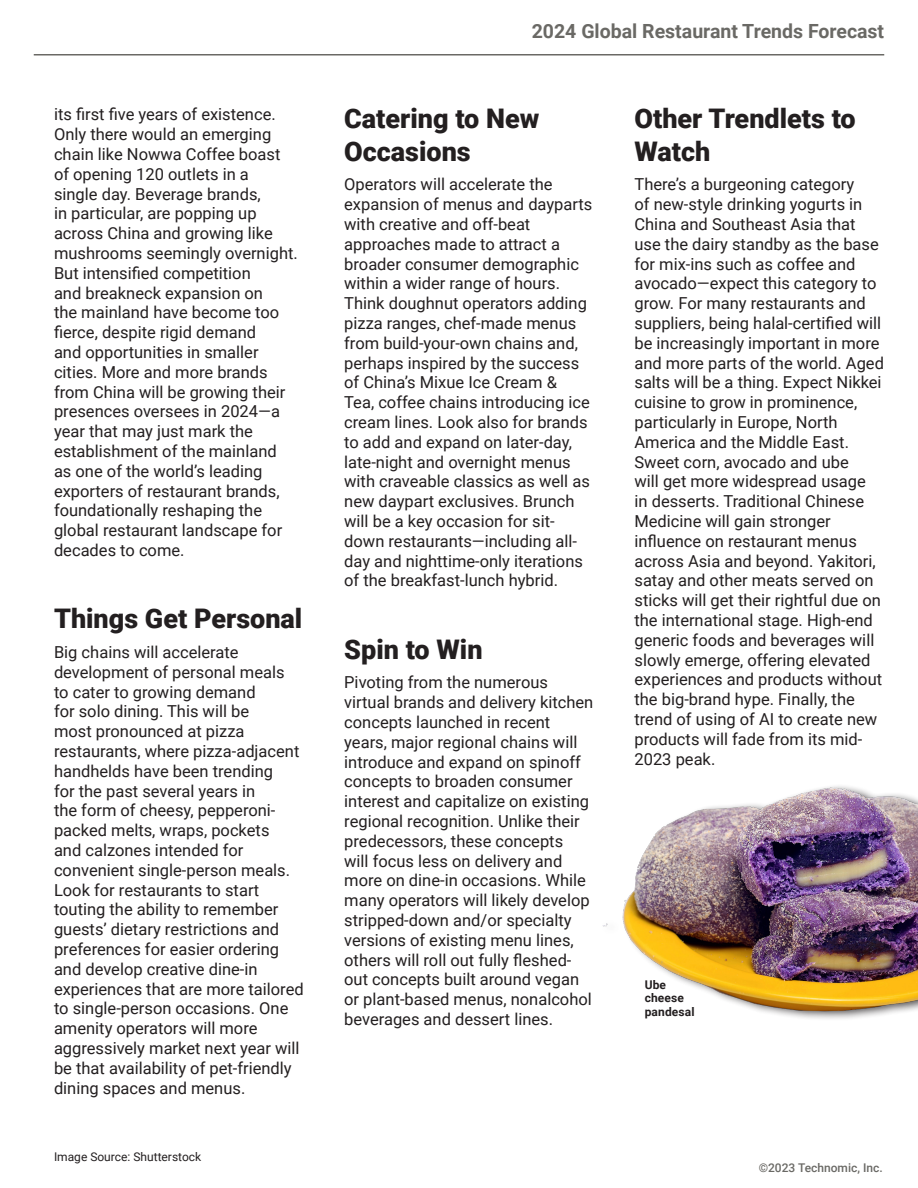
<style>
.page{position:relative;width:918px;height:1188px;background:#fff}
.page>*{position:absolute;margin:0;border:0;box-sizing:border-box;transform-origin:0 0}
.t1{font:900 27px/32.4px "Roboto";color:#231f20}
.t2{font:700 19.5px "Roboto";color:#6a6965}
.t3{font:16.5px/19.8px "Roboto";color:#231f20}
.t4{font:12px "Roboto";color:#231f20}
.t5{font:500 12px "Roboto";color:#6a6965}
.t6{font:700 12px/13.5px "Roboto";letter-spacing:.01em;color:#231f20}
</style>
<div class="page">
<hr style="left:34px;top:54px;width:850px;height:2px;background:#6a6965">
<img style="left:603px;top:786px;width:315px;height:232px">
<p class="t3" style="left:54px;top:104px;width:245px">its first five years of existence.<br>Only there would an emerging chain like Nowwa Coffee boast of opening 120 outlets in a<br>single day. Beverage brands,<br>in particular, are popping up across China and growing like mushrooms seemingly overnight.<br>But intensified competition<br>and breakneck expansion on<br>the mainland have become too fierce, despite rigid demand<br>and opportunities in smaller cities. More and more brands from China will be growing their presences oversees in 2024—a year that may just mark the establishment of the mainland as one of the world’s leading exporters of restaurant brands, foundationally reshaping the global restaurant landscape for decades to come.</p>
<p class="t1" style="left:54px;top:601px;width:250px">Things Get Personal</p>
<p class="t3" style="left:54px;top:642px;width:251px">Big chains will accelerate development of personal meals<br>to cater to growing demand<br>for solo dining. This will be<br>most pronounced at pizza restaurants, where pizza-adjacent handhelds have been trending<br>for the past several years in<br>the form of cheesy, pepperoni&shy;packed melts, wraps, pockets<br>and calzones intended for convenient single-person meals.<br>Look for restaurants to start touting the ability to remember guests’ dietary restrictions and preferences for easier ordering and develop creative dine-in experiences that are more tailored to single-person occasions. One amenity operators will more aggressively market next year will be that availability of pet-friendly dining spaces and menus.</p>
<p class="t4" style="left:54px;top:1148px;width:149px">Image Source: Shutterstock</p>
<p class="t2" style="left:532px;top:17px;width:354px">2024 Global Restaurant Trends Forecast</p>
<p class="t1" style="left:344px;top:101px;width:197px">Catering to New<br>Occasions</p>
<p class="t3" style="left:344px;top:174px;width:250px">Operators will accelerate the expansion of menus and dayparts with creative and off-beat approaches made to attract a broader consumer demographic within a wider range of hours.<br>Think doughnut operators adding pizza ranges, chef-made menus from build-your-own chains and, perhaps inspired by the success of China’s Mixue Ice Cream &amp;<br>Tea, coffee chains introducing ice cream lines. Look also for brands to add and expand on later-day, late-night and overnight menus with craveable classics as well as new daypart exclusives. Brunch will be a key occasion for sit&shy;down restaurants—including all&shy;day and nighttime-only iterations of the breakfast-lunch hybrid.</p>
<p class="t1" style="left:344px;top:632px;width:140px">Spin to Win</p>
<p class="t3" style="left:344px;top:672px;width:251px">Pivoting from the numerous virtual brands and delivery kitchen concepts launched in recent years, major regional chains will introduce and expand on spinoff concepts to broaden consumer interest and capitalize on existing regional recognition. Unlike their predecessors, these concepts<br>will focus less on delivery and more on dine-in occasions. While many operators will likely develop stripped-down and/or specialty versions of existing menu lines, others will roll out fully fleshed&shy;out concepts built around vegan or plant-based menus, nonalcohol beverages and dessert lines.</p>
<p class="t1" style="left:634px;top:101px;width:223px">Other Trendlets to<br>Watch</p>
<p class="t3" style="left:634px;top:174px;width:251px">There’s a burgeoning category<br>of new-style drinking yogurts in<br>China and Southeast Asia that use the dairy standby as the base for mix-ins such as coffee and avocado—expect this category to grow. For many restaurants and suppliers, being halal-certified will be increasingly important in more and more parts of the world. Aged salts will be a thing. Expect Nikkei cuisine to grow in prominence, particularly in Europe, North<br>America and the Middle East.<br>Sweet corn, avocado and ube<br>will get more widespread usage<br>in desserts. Traditional Chinese<br>Medicine will gain stronger influence on restaurant menus across Asia and beyond. Yakitori, satay and other meats served on sticks will get their rightful due on the international stage. High-end generic foods and beverages will slowly emerge, offering elevated experiences and products without the big-brand hype. Finally, the trend of using of AI to create new products will fade from its mid-<br>2023 peak.</p>
<p class="t6" style="left:645px;top:977px;width:51px">Ube cheese pandesal</p>
<p class="t5" style="left:759px;top:1159px;width:126px">©2023 Technomic, Inc.</p>
</div>
